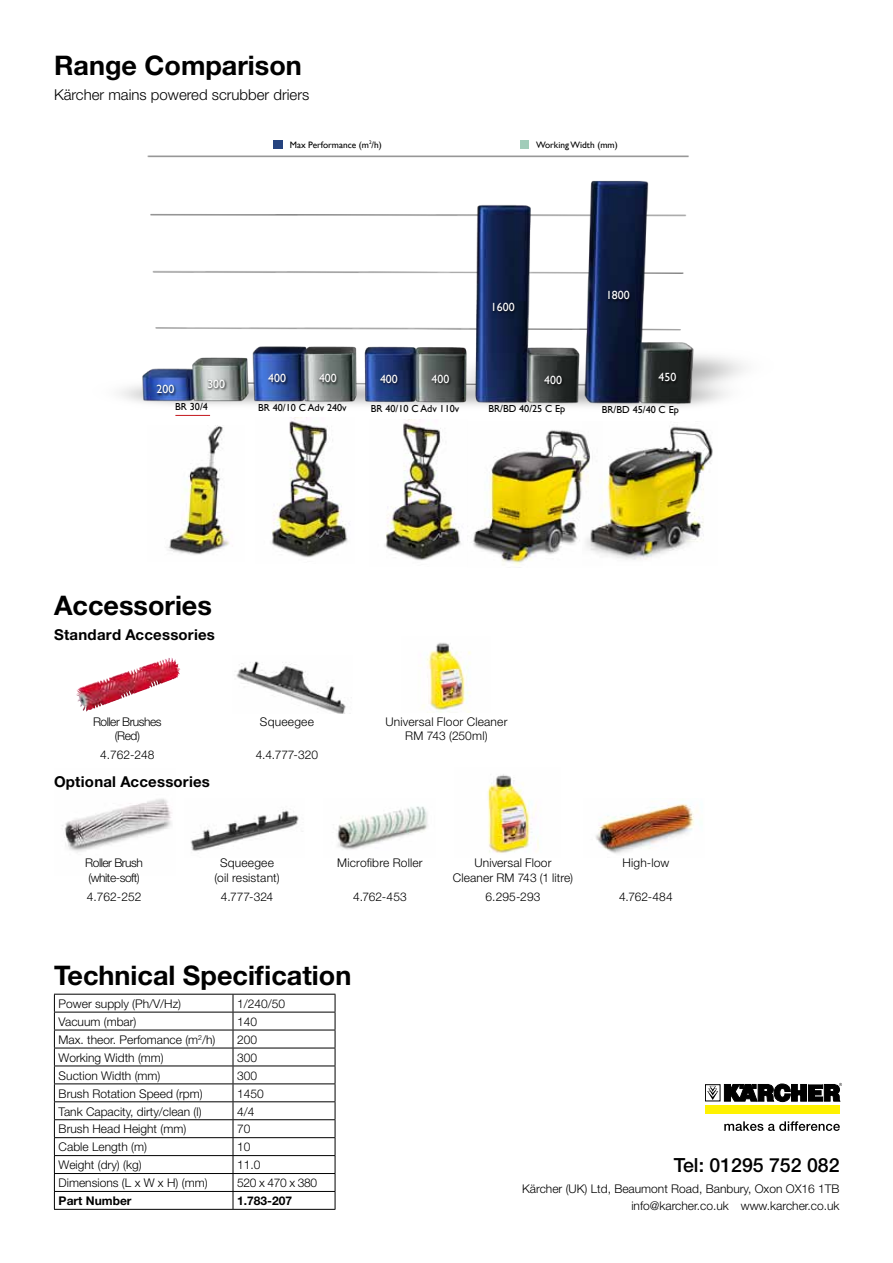
<style>
.page{position:relative;width:893px;height:1263px;background:#fff}
.page>*{position:absolute;margin:0;border:0;box-sizing:border-box;transform-origin:0 0}
.t1{font:700 27px "Helvetica Neue LT";color:#000}
.t2{font:500 19.5px "Helvetica Neue LT";color:#000}
.t3{font:700 15px "Helvetica Neue LT";letter-spacing:.015em;color:#000}
.t4{font:300 15px "Helvetica Neue LT";color:#000}
.t5{font:300 12px/14.4px "Helvetica Neue LT";color:#000;text-align:center}
.t6{font:300 12px/14.4px "Helvetica Neue LT";letter-spacing:-.04em;color:#000;text-align:center}
.t7{font:700 12px "Helvetica Neue LT";color:#000}
.t8{font:300 12px "Helvetica Neue LT";letter-spacing:-.03em;color:#000}
.t9{font:11.85px "Gill Sans";color:#fff}
.t10{font:10.2px "Gill Sans";color:#000}
.t11{font:9.3px "Gill Sans";color:#000}
</style>
<div class="page">
<img style="left:62px;top:799px;width:110px;height:54px">
<hr style="left:54px;top:994px;width:179px;height:1px;background:#000">
<hr style="left:233px;top:994px;width:102px;height:1px;background:#000">
<hr style="left:54px;top:1012px;width:179px;height:1px;background:#000">
<hr style="left:233px;top:1012px;width:102px;height:1px;background:#000">
<hr style="left:54px;top:1030px;width:179px;height:1px;background:#000">
<hr style="left:233px;top:1030px;width:102px;height:1px;background:#000">
<hr style="left:54px;top:1048px;width:179px;height:1px;background:#000">
<hr style="left:233px;top:1048px;width:102px;height:1px;background:#000">
<hr style="left:54px;top:1065px;width:179px;height:1px;background:#000">
<hr style="left:233px;top:1065px;width:102px;height:1px;background:#000">
<hr style="left:233px;top:1083px;width:102px;height:1px;background:#000">
<hr style="left:233px;top:1101px;width:102px;height:1px;background:#000">
<hr style="left:233px;top:1119px;width:102px;height:1px;background:#000">
<hr style="left:233px;top:1137px;width:102px;height:1px;background:#000">
<hr style="left:233px;top:1155px;width:102px;height:1px;background:#000">
<hr style="left:233px;top:1173px;width:102px;height:1px;background:#000">
<hr style="left:54px;top:1083px;width:179px;height:1px;background:#000">
<hr style="left:54px;top:1101px;width:179px;height:1px;background:#000">
<hr style="left:54px;top:1119px;width:179px;height:1px;background:#000">
<hr style="left:54px;top:1137px;width:179px;height:1px;background:#000">
<hr style="left:54px;top:1155px;width:179px;height:1px;background:#000">
<hr style="left:54px;top:1173px;width:179px;height:1px;background:#000">
<hr style="left:54px;top:1191px;width:179px;height:1px;background:#000">
<svg style="left:54px;top:994px;width:1px;height:215px"></svg>
<hr style="left:233px;top:1191px;width:102px;height:1px;background:#000">
<svg style="left:233px;top:994px;width:1px;height:215px"></svg>
<svg style="left:335px;top:994px;width:1px;height:215px"></svg>
<hr style="left:54px;top:1209px;width:179px;height:1px;background:#000">
<hr style="left:233px;top:1209px;width:102px;height:1px;background:#000">
<img style="left:139px;top:657px;width:33px;height:13px">
<img style="left:236px;top:661px;width:110px;height:53px">
<img style="left:190px;top:810px;width:113px;height:41px">
<img style="left:337px;top:806px;width:91px;height:44px">
<img style="left:596px;top:804px;width:102px;height:50px">
<img style="left:487px;top:774px;width:52px;height:80px">
<img style="left:422px;top:642px;width:49px;height:71px">
<img style="left:120px;top:155px;width:625px;height:265px">
<img style="left:155px;top:383px;width:21px;height:14px">
<img style="left:267px;top:372px;width:21px;height:14px">
<img style="left:379px;top:373px;width:21px;height:14px">
<img style="left:492px;top:301px;width:25px;height:14px">
<img style="left:607px;top:289px;width:25px;height:14px">
<img style="left:207px;top:378px;width:20px;height:14px">
<img style="left:318px;top:372px;width:21px;height:14px">
<img style="left:430px;top:373px;width:22px;height:14px">
<img style="left:543px;top:374px;width:21px;height:14px">
<img style="left:657px;top:372px;width:21px;height:13px">
<svg style="left:274px;top:140px;width:8px;height:9px"></svg>
<svg style="left:520px;top:140px;width:9px;height:9px"></svg>
<img style="left:473px;top:430px;width:110px;height:135px">
<img style="left:583px;top:426px;width:130px;height:134px">
<img style="left:256px;top:417px;width:98px;height:141px">
<img style="left:270px;top:422px;width:76px;height:135px">
<img style="left:384px;top:424px;width:76px;height:135px">
<img style="left:168px;top:426px;width:61px;height:129px">
<hr style="left:175px;top:415px;width:35px;height:1px;background:#c4161c">
<div style="left:705px;top:1084px;width:15px;height:17px;border:1px solid #000"></div>
<svg style="left:707px;top:1086px;width:11px;height:14px"></svg>
<svg style="left:724px;top:1121px;width:116px;height:10px"></svg>
<div style="left:705px;top:1105px;width:135px;height:8px;background:#fff200"></div>
<svg style="left:724px;top:1083px;width:118px;height:19px"></svg>
<h1 class="t1" style="left:54px;top:49px;width:249px">Range Comparison</h1>
<p class="t4" style="left:54px;top:86px;width:257px">Kärcher mains powered scrubber driers</p>
<p class="t11" style="left:290px;top:139px;width:94px">Max Performance (m<sup>2</sup>/h)</p>
<p class="t11" style="left:536px;top:139px;width:83px">Working Width (mm)</p>
<p class="t9" style="left:157px;top:382px;width:19px">200</p>
<p class="t9" style="left:207px;top:377px;width:19px">300</p>
<p class="t9" style="left:491px;top:300px;width:25px">1600</p>
<p class="t9" style="left:606px;top:288px;width:25px">1800</p>
<p class="t9" style="left:319px;top:371px;width:19px">400</p>
<p class="t9" style="left:432px;top:372px;width:19px">400</p>
<p class="t9" style="left:544px;top:373px;width:19px">400</p>
<p class="t9" style="left:658px;top:370px;width:19px">450</p>
<p class="t9" style="left:268px;top:371px;width:19px">400</p>
<p class="t9" style="left:380px;top:372px;width:19px">400</p>
<p class="t10" style="left:175px;top:401px;width:34px">BR 30/4</p>
<p class="t10" style="left:258px;top:401px;width:90px">BR 40/10 C Adv 240v</p>
<p class="t10" style="left:371px;top:402px;width:90px">BR 40/10 C Adv 110v</p>
<p class="t10" style="left:488px;top:402px;width:79px">BR/BD 40/25 C Ep</p>
<p class="t10" style="left:602px;top:403px;width:79px">BR/BD 45/40 C Ep</p>
<h1 class="t1" style="left:54px;top:588px;width:159px">Accessories</h1>
<p class="t3" style="left:54px;top:626px;width:162px">Standard Accessories</p>
<p class="t6" style="left:93px;top:714px;width:70px">Roller Brushes (Red)</p>
<p class="t5" style="left:100px;top:747px;width:56px">4.762-248</p>
<p class="t3" style="left:54px;top:772px;width:157px">Optional Accessories</p>
<p class="t5" style="left:260px;top:714px;width:55px">Squeegee</p>
<p class="t5" style="left:256px;top:747px;width:64px">4.4.777-320</p>
<p class="t5" style="left:385px;top:714px;width:124px">Universal Floor Cleaner<br>RM 743 (250ml)</p>
<p class="t6" style="left:85px;top:856px;width:59px;text-align:left">Roller Brush (white-soft)</p>
<p class="t5" style="left:87px;top:889px;width:56px">4.762-252</p>
<p class="t5" style="left:215px;top:856px;width:67px">Squeegee (oil resistant)</p>
<p class="t5" style="left:221px;top:889px;width:54px">4.777-324</p>
<p class="t5" style="left:337px;top:856px;width:87px">Microfibre Roller</p>
<p class="t5" style="left:353px;top:889px;width:55px">4.762-453</p>
<p class="t5" style="left:453px;top:856px;width:122px">Universal Floor<br>Cleaner RM 743 (1 litre)</p>
<p class="t5" style="left:485px;top:889px;width:56px">6.295-293</p>
<p class="t5" style="left:622px;top:856px;width:48px">High-low</p>
<p class="t5" style="left:619px;top:889px;width:55px">4.762-484</p>
<h1 class="t1" style="left:54px;top:959px;width:299px">Technical Specification</h1>
<p class="t5" style="left:59px;top:996px;width:124px">Power supply (Ph/V/Hz)</p>
<p class="t5" style="left:237px;top:996px;width:50px">1/240/50</p>
<p class="t5" style="left:59px;top:1014px;width:79px">Vacuum (mbar)</p>
<p class="t5" style="left:237px;top:1014px;width:22px">140</p>
<p class="t5" style="left:59px;top:1032px;width:158px">Max. theor. Perfomance (m<sup>2</sup>/h)</p>
<p class="t5" style="left:237px;top:1032px;width:22px">200</p>
<p class="t5" style="left:59px;top:1050px;width:107px">Working Width (mm)</p>
<p class="t5" style="left:237px;top:1050px;width:22px">300</p>
<p class="t5" style="left:59px;top:1068px;width:103px">Suction Width (mm)</p>
<p class="t5" style="left:237px;top:1068px;width:22px">300</p>
<p class="t5" style="left:59px;top:1086px;width:146px">Brush Rotation Speed (rpm)</p>
<p class="t5" style="left:237px;top:1086px;width:28px">1450</p>
<p class="t5" style="left:59px;top:1104px;width:144px">Tank Capacity, dirty/clean (l)</p>
<p class="t5" style="left:237px;top:1104px;width:19px">4/4</p>
<p class="t5" style="left:59px;top:1122px;width:129px">Brush Head Height (mm)</p>
<p class="t5" style="left:237px;top:1122px;width:15px">70</p>
<p class="t5" style="left:59px;top:1140px;width:90px">Cable Length (m)</p>
<p class="t5" style="left:237px;top:1140px;width:15px">10</p>
<p class="t5" style="left:59px;top:1157px;width:84px">Weight (dry) (kg)</p>
<p class="t5" style="left:237px;top:1157px;width:25px">11.0</p>
<p class="t5" style="left:59px;top:1175px;width:150px">Dimensions (L x W x H) (mm)</p>
<p class="t8" style="left:237px;top:1175px;width:81px">520 x 470 x 380</p>
<p class="t7" style="left:59px;top:1193px;width:74px">Part Number</p>
<p class="t7" style="left:237px;top:1193px;width:56px">1.783-207</p>
<h2 class="t2" style="left:674px;top:1153px;width:167px">Tel: 01295 752 082</h2>
<p class="t5" style="left:631px;top:1180px;width:210px;line-height:16.5px;text-align:left;text-indent:-109px">Kärcher (UK) Ltd , Beaumont Road , Banbury, Oxon OX16 1TB info@karcher.co.uk www.karcher.co.uk</p>
</div>
